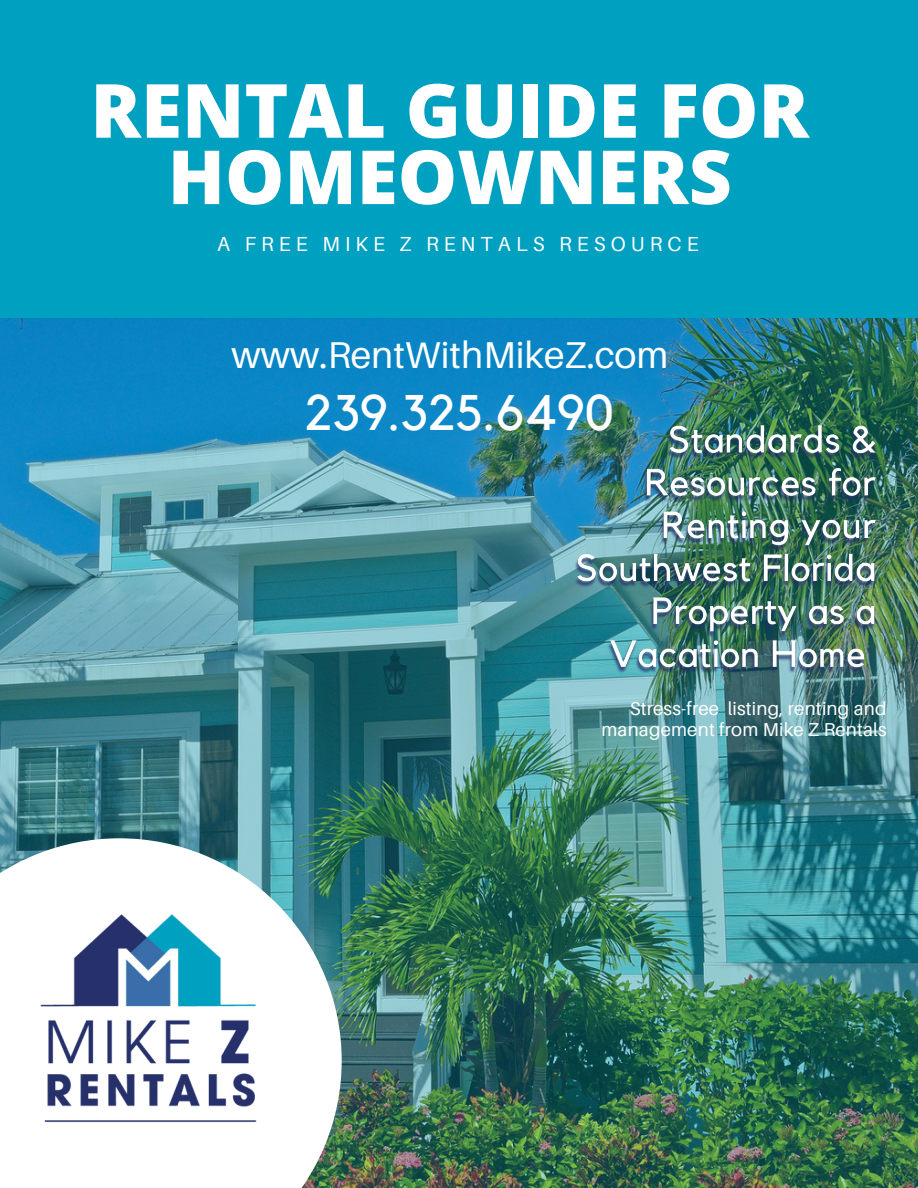
<style>
.page{position:relative;width:918px;height:1188px;background:#00a0c0}
.page>*{position:absolute;margin:0;border:0;box-sizing:border-box;transform-origin:0 0}
.t1{font:800 74.7px/66.3px "Open Sans";color:#fff;text-align:center}
.t2{font:49.8px "Kollektif";letter-spacing:.01em;color:#fff}
.t3{font:37.35px "Aileron";color:#fff}
.t4{font:20.4px "Aileron";letter-spacing:.25em;color:#fff}
.t5{font:18.75px/21.3px "Aileron";letter-spacing:.01em;color:#fff;text-align:right}
</style>
<div class="page">
<img style="left:0;top:319px;width:918px;height:869px">
<svg style="left:0;top:838px;width:342px;height:350px;background:#b7cfcf"></svg>
<img style="left:0;top:883px;width:304px;height:284px">
<img style="left:569px;top:423px;width:312px;height:254px">
<p class="t1" style="left:91px;top:76px;width:720px">RENTAL GUIDE FOR<br>HOMEOWNERS</p>
<p class="t4" style="left:217px;top:231px;width:483px">A FREE MIKE Z RENTALS RESOURCE</p>
<p class="t3" style="left:232px;top:332px;width:438px">www.RentWithMikeZ.com</p>
<p class="t2" style="left:305px;top:390px;width:311px">239.325.6490</p>
<p class="t5" style="left:601px;top:697px;width:287px">Stress-free listing, renting and management from Mike Z Rentals</p>
</div>
